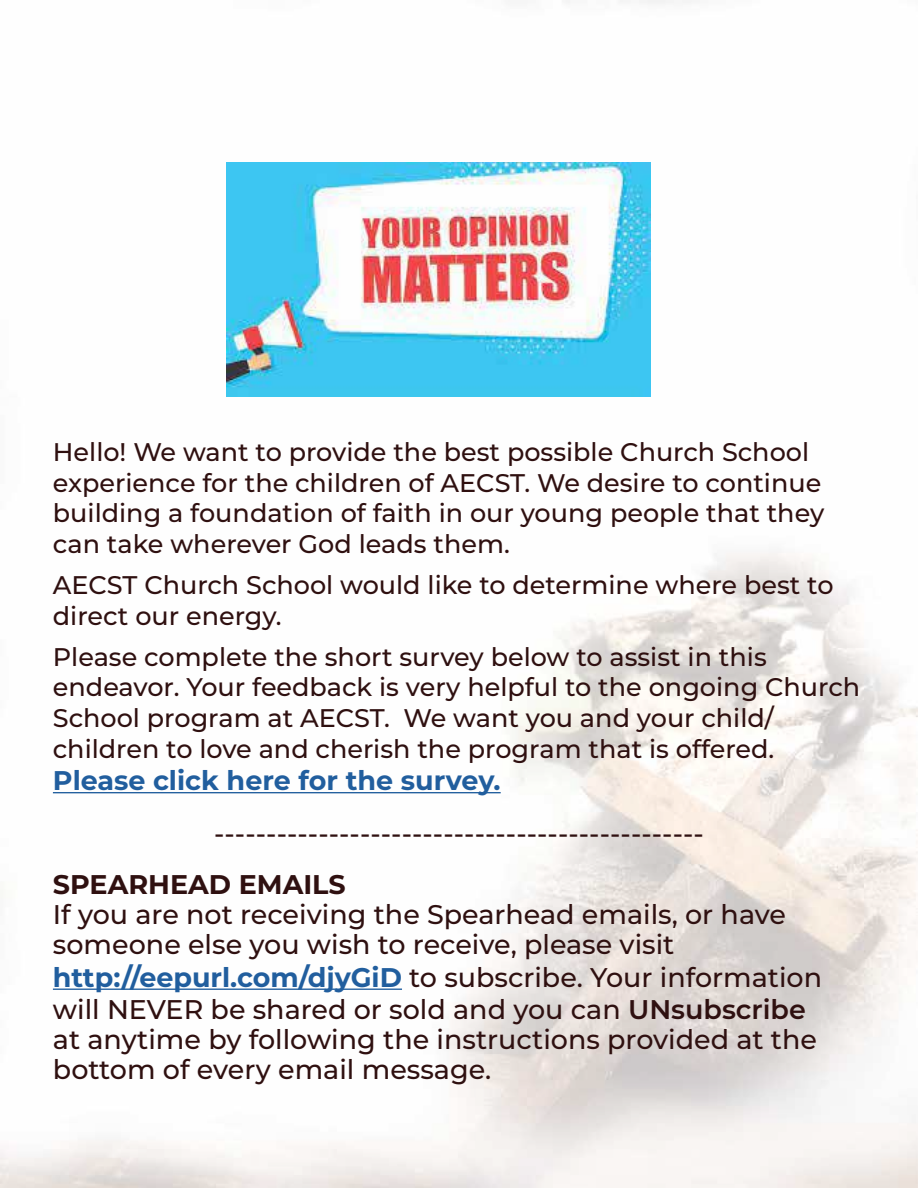
<style>
.page{position:relative;width:918px;height:1188px;background:#fff}
.page>*{position:absolute;margin:0;border:0;box-sizing:border-box;transform-origin:0 0}
.t1{font:500 27px/30px "Montserrat";color:#2f1010}
.t2{font:700 27px "Montserrat";color:#215e9e}
.t3{font:700 27px "Montserrat";color:#2f1010}
.t4{font:500 25.5px/30.6px "Montserrat";color:#2f1010}
.s1{font-weight:700;color:#215e9e}
.s2{font-weight:600}
</style>
<div class="page">
<img style="left:0;top:0;width:918px;height:1188px">
<hr style="left:53px;top:792px;width:448px;height:1px;background:#215e9e">
<hr style="left:53px;top:989px;width:349px;height:1px;background:#215e9e">
<img style="left:227px;top:162px;width:423px;height:234px">
<p class="t4" style="left:53px;top:436px;width:773px">Hello! We want to provide the best possible Church School experience for the children of AECST. We desire to continue building a foundation of faith in our young people that they can take wherever God leads them.</p>
<p class="t4" style="left:53px;top:569px;width:782px">AECST Church School would like to determine where best to direct our energy.</p>
<p class="t4" style="left:53px;top:640px;width:809px">Please complete the short survey below to assist in this endeavor. Your feedback is very helpful to the ongoing Church School program at AECST. We want you and your child/ children to love and cherish the program that is offered.</p>
<p class="t2" style="left:53px;top:761px;width:449px">Please click here for the survey.</p>
<p class="t1" style="left:214px;top:817px;width:491px">-----------------------------------------------</p>
<p class="t3" style="left:53px;top:865px;width:294px">SPEARHEAD EMAILS</p>
<p class="t1" style="left:53px;top:898px;width:735px">If you are not receiving the Spearhead emails, or have someone else you wish to receive, please visit</p>
<p class="t1" style="left:53px;top:960px;width:771px;line-height:32.4px"><span class="s1">http://eepurl.com/djyGiD</span> to subscribe. Your information will NEVER be shared or sold and you can <span class="s2">UNsubscribe</span></p>
<p class="t1" style="left:53px;top:1023px;width:766px">at anytime by following the instructions provided at the bottom of every email message.</p>
</div>
